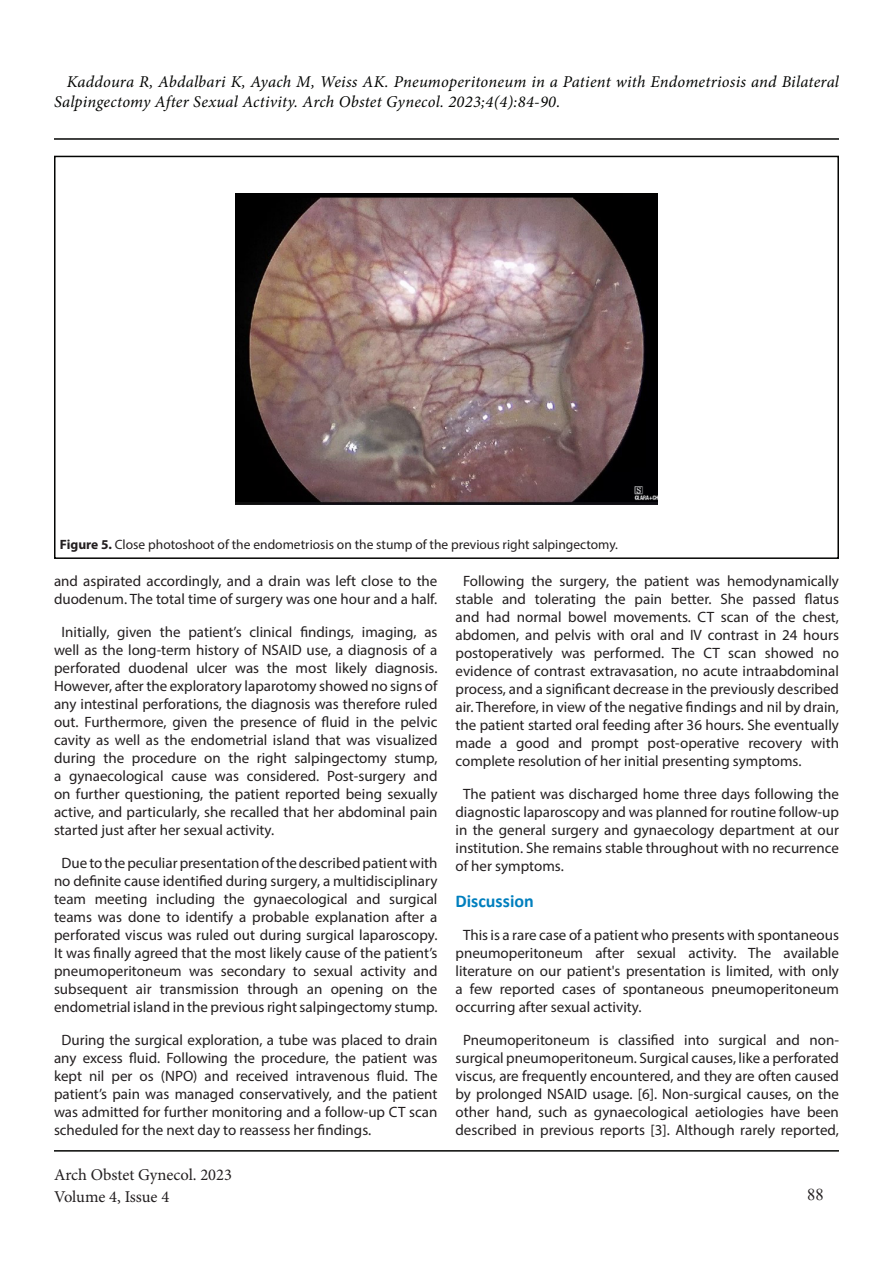
<style>
.page{position:relative;width:893px;height:1263px;background:#fff}
.page>*{position:absolute;margin:0;border:0;box-sizing:border-box;transform-origin:0 0}
.t1{font:700 18px "Calibri";color:#007fbe}
.t2{font:italic 16.5px/19.8px "Minion Pro";letter-spacing:.015em;color:#040503}
.t3{font:16.5px/21.6px "Minion Pro";letter-spacing:-.005em;color:#231f20}
.t4{font:16.5px "Times New Roman";color:#231f20}
.t5{font:15px/18px "Myriad Pro";color:#231f20;text-align:justify}
.t6{font:13.5px "Myriad Pro";color:#231f20}
.s1{font-weight:700}
</style>
<div class="page">
<hr style="left:54px;top:1150px;width:785px;height:1px;background:#040503">
<hr style="left:54px;top:138px;width:785px;height:2px;background:#040503">
<img style="left:235px;top:194px;width:423px;height:311px">
<div style="left:54px;top:156px;width:785px;height:403px;border:2px solid #040503"></div>
<p class="t2" style="left:54px;top:72px;width:786px;text-indent:13px">Kaddoura R, Abdalbari K, Ayach M, Weiss AK. Pneumoperitoneum in a Patient with Endometriosis and Bilateral<br>Salpingectomy After Sexual Activity. Arch Obstet Gynecol. 2023;4(4):84-90.</p>
<p class="t6" style="left:60px;top:536px;width:560px"><span class="s1">Figure 5.</span> Close photoshoot of the endometriosis on the stump of the previous right salpingectomy.</p>
<p class="t5" style="left:54px;top:571px;width:385px">and aspirated accordingly, and a drain was left close to the duodenum. The total time of surgery was one hour and a half.</p>
<p class="t5" style="left:54px;top:622px;width:385px;text-indent:8px">Initially, given the patient’s clinical findings, imaging, as well as the long-term history of NSAID use, a diagnosis of a perforated duodenal ulcer was the most likely diagnosis.<br>However, after the exploratory laparotomy showed no signs of any intestinal perforations, the diagnosis was therefore ruled out. Furthermore, given the presence of fluid in the pelvic cavity as well as the endometrial island that was visualized during the procedure on the right salpingectomy stump, a gynaecological cause was considered. Post-surgery and on further questioning, the patient reported being sexually active, and particularly, she recalled that her abdominal pain started just after her sexual activity.</p>
<p class="t5" style="left:54px;top:853px;width:385px;text-align:center">Due to the peculiar presentation of the described patient with no definite cause identified during surgery, a multidisciplinary team meeting including the gynaecological and surgical teams was done to identify a probable explanation after a perforated viscus was ruled out during surgical laparoscopy.<br>It was finally agreed that the most likely cause of the patient’s pneumoperitoneum was secondary to sexual activity and subsequent air transmission through an opening on the endometrial island in the previous right salpingectomy stump.</p>
<p class="t5" style="left:54px;top:1030px;width:385px;text-indent:8px">During the surgical exploration, a tube was placed to drain any excess fluid. Following the procedure, the patient was kept nil per os (NPO) and received intravenous fluid. The patient’s pain was managed conservatively, and the patient was admitted for further monitoring and a follow-up CT scan scheduled for the next day to reassess her findings.</p>
<p class="t3" style="left:54px;top:1164px;width:180px">Arch Obstet Gynecol. 2023<br>Volume 4, Issue 4</p>
<p class="t5" style="left:455px;top:571px;width:385px;text-indent:8px">Following the surgery, the patient was hemodynamically stable and tolerating the pain better. She passed flatus and had normal bowel movements. CT scan of the chest, abdomen, and pelvis with oral and IV contrast in 24 hours postoperatively was performed. The CT scan showed no evidence of contrast extravasation, no acute intraabdominal process, and a significant decrease in the previously described air. Therefore, in view of the negative findings and nil by drain, the patient started oral feeding after 36 hours. She eventually made a good and prompt post-operative recovery with complete resolution of her initial presenting symptoms.</p>
<p class="t5" style="left:455px;top:784px;width:385px;text-indent:8px">The patient was discharged home three days following the diagnostic laparoscopy and was planned for routine follow-up in the general surgery and gynaecology department at our institution. She remains stable throughout with no recurrence of her symptoms.</p>
<p class="t1" style="left:455px;top:888px;width:80px">Discussion</p>
<p class="t5" style="left:455px;top:926px;width:385px;text-indent:8px">This is a rare case of a patient who presents with spontaneous pneumoperitoneum after sexual activity. The available literature on our patient's presentation is limited, with only a few reported cases of spontaneous pneumoperitoneum occurring after sexual activity.</p>
<p class="t5" style="left:455px;top:1031px;width:385px;text-align:center">Pneumoperitoneum is classified into surgical and non&shy;surgical pneumoperitoneum. Surgical causes, like a perforated viscus, are frequently encountered, and they are often caused by prolonged NSAID usage. [6]. Non-surgical causes, on the other hand, such as gynaecological aetiologies have been described in previous reports [3]. Although rarely reported,</p>
<p class="t4" style="left:807px;top:1182px;width:18px">88</p>
</div>
